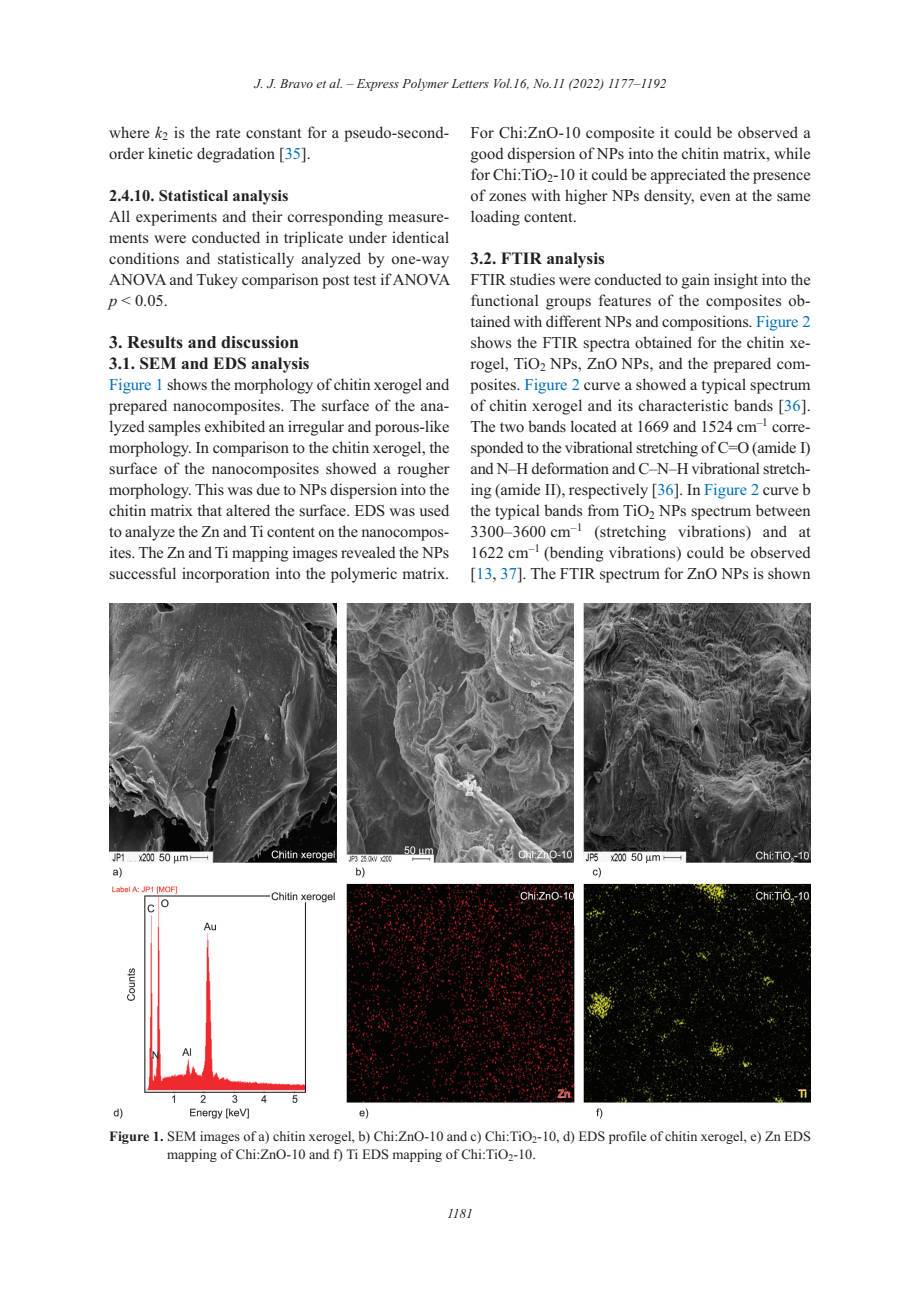
<style>
.page{position:relative;width:920px;height:1290px;background:#fff}
.page>*{position:absolute;margin:0;border:0;box-sizing:border-box;transform-origin:0 0}
.t1{font:700 18px "Times New Roman";color:#231f20}
.t2{font:700 17.25px "Times New Roman";color:#231f20}
.t3{font:16.5px/21px "Times New Roman";color:#231f20;text-align:justify}
.t4{font:700 16.5px "Times New Roman";color:#231f20}
.t5{font:14.25px/18px "Times New Roman";color:#231f20}
.t6{font:italic 13.5px "Times New Roman";color:#231f20}
.s1{font-style:italic}
.s2{color:#006db7}
.s3{font-weight:700}
</style>
<div class="page">
<img style="left:109px;top:603px;width:702px;height:516px">
<p class="t6" style="left:255px;top:76px;width:413px">J. J. Bravo et al. – Express Polymer Letters Vol.16, No.11 (2022) 1177–1192</p>
<p class="t3" style="left:109px;top:122px;width:342px">where <span class="s1">k</span><sub>2</sub> is the rate constant for a pseudo-second&shy;order kinetic degradation [<span class="s2">35</span>].</p>
<p class="t4" style="left:109px;top:186px;width:181px">2.4.10. Statistical analysis</p>
<p class="t3" style="left:109px;top:206px;width:343px">All experiments and their corresponding measure&shy;ments were conducted in triplicate under identical conditions and statistically analyzed by one-way ANOVA and Tukey comparison post test if ANOVA <span class="s1">p</span> &lt; 0.05.</p>
<p class="t1" style="left:109px;top:331px;width:192px">3. Results and discussion</p>
<p class="t2" style="left:109px;top:353px;width:202px">3.1. SEM and EDS analysis</p>
<p class="t3" style="left:109px;top:374px;width:342px"><span class="s2">Figure 1</span> shows the morphology of chitin xerogel and prepared nanocomposites. The surface of the ana&shy;lyzed samples exhibited an irregular and porous-like morphology. In comparison to the chitin xerogel, the surface of the nanocomposites showed a rougher morphology. This was due to NPs dispersion into the chitin matrix that altered the surface. EDS was used to analyze the Zn and Ti content on the nanocompos&shy;ites. The Zn and Ti mapping images revealed the NPs successful incorporation into the polymeric matrix.</p>
<p class="t3" style="left:471px;top:122px;width:342px">For Chi:ZnO-10 composite it could be observed a good dispersion of NPs into the chitin matrix, while for Chi:TiO<sub>2</sub>-10 it could be appreciated the presence of zones with higher NPs density, even at the same loading content.</p>
<p class="t2" style="left:471px;top:248px;width:136px">3.2. FTIR analysis</p>
<p class="t3" style="left:471px;top:269px;width:342px">FTIR studies were conducted to gain insight into the functional groups features of the composites ob&shy;tained with different NPs and compositions. <span class="s2">Figure 2 </span>shows the FTIR spectra obtained for the chitin xe&shy;rogel, TiO<sub>2</sub> NPs, ZnO NPs, and the prepared com&shy;posites. <span class="s2">Figure 2</span> curve a showed a typical spectrum of chitin xerogel and its characteristic bands [<span class="s2">36</span>].<br>The two bands located at 1669 and 1524 cm<sup>–1</sup> corre&shy;sponded to the vibrational stretching of C=O (amide I) and N–H deformation and C–N–H vibrational stretch&shy;ing (amide II), respectively [<span class="s2">36</span>]. In <span class="s2">Figure 2</span> curve b the typical bands from TiO<sub>2</sub> NPs spectrum between 3300–3600 cm<sup>–1</sup> (stretching vibrations) and at 1622 cm<sup>–1</sup> (bending vibrations) could be observed [<span class="s2">13</span>, <span class="s2">37</span>]. The FTIR spectrum for ZnO NPs is shown</p>
<p class="t5" style="left:167px;top:1127px;width:645px;text-indent:-58px"><span class="s3">Figure 1.</span> SEM images of a) chitin xerogel, b) Chi:ZnO-10 and c) Chi:TiO<sub>2</sub>-10, d) EDS profile of chitin xerogel, e) Zn EDS mapping of Chi:ZnO-10 and f) Ti EDS mapping of Chi:TiO<sub>2</sub>-10.</p>
<p class="t6" style="left:447px;top:1205px;width:27px">1181</p>
</div>
